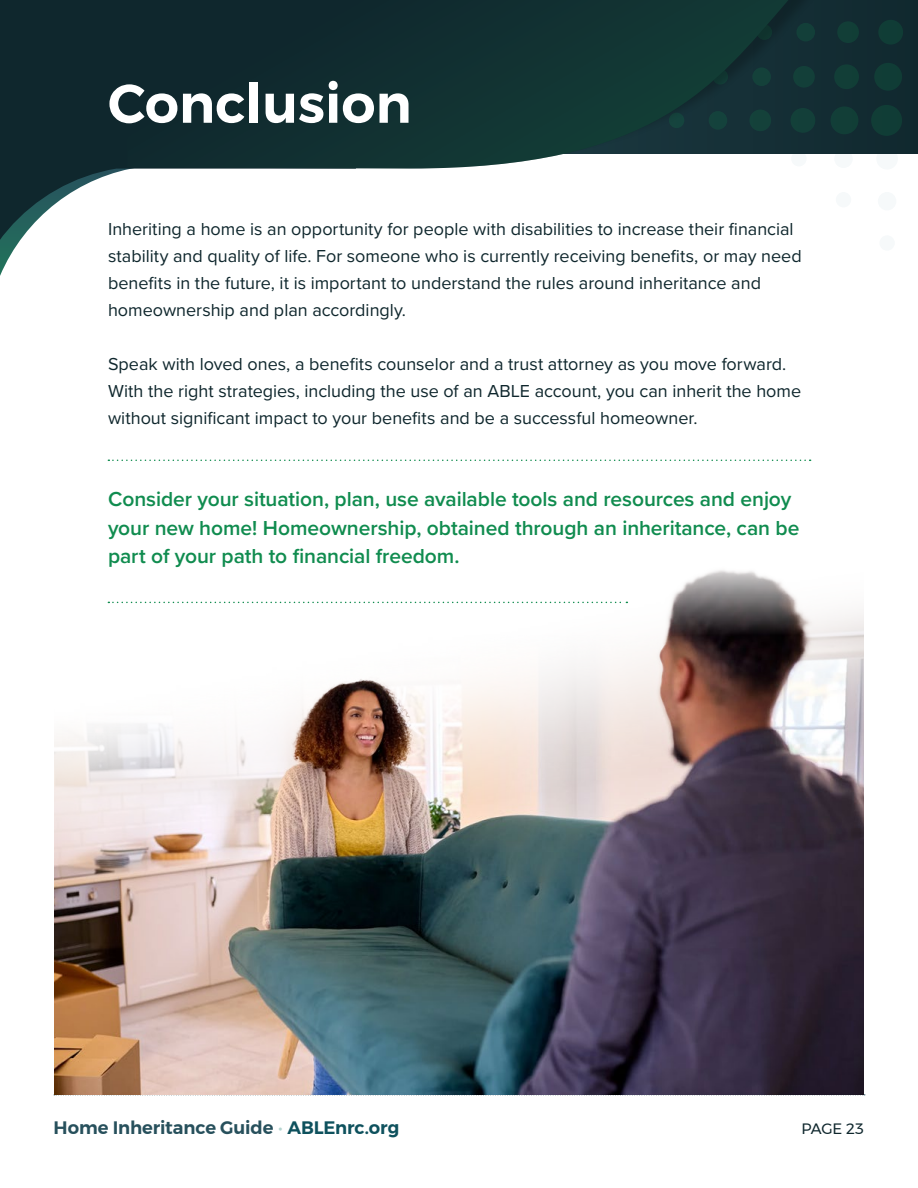
<style>
.page{position:relative;width:918px;height:1188px;background:#fff}
.page>*{position:absolute;margin:0;border:0;box-sizing:border-box;transform-origin:0 0}
.t1{font:600 54px "Montserrat";color:#fff}
.t2{font:600 21px/28.5px "Proxima Nova";letter-spacing:-.005em;color:#108c4f}
.t3{font:18px/27px "Proxima Nova";color:#0f272d}
.t4{font:600 18px "Montserrat";letter-spacing:-.005em;color:#27505c}
.t5{font:15px "Montserrat";letter-spacing:-.02em;color:#0f272d}
.s1{font-weight:400;color:#b5d5d0}
.s2{color:#0e515d}
</style>
<div class="page">
<svg style="left:108px;top:460px;width:703px;height:1px"></svg>
<div style="left:876px;top:148px;width:22px;height:22px;background:#f6f9fa;border-radius:50%"></div>
<div style="left:878px;top:192px;width:18px;height:19px;background:#f6f9fa;border-radius:50%"></div>
<div style="left:879px;top:235px;width:16px;height:16px;background:#f6f9fa;border-radius:50%"></div>
<div style="left:836px;top:192px;width:15px;height:15px;background:#f6f9fa;border-radius:50%"></div>
<div style="left:460px;top:0;width:458px;height:153px;background:#10292f"></div>
<svg style="left:0;top:0;width:129px;height:276px;fill:#0f272d"></svg>
<svg style="left:859px;top:20px;width:48px;height:134px"></svg>
<svg style="left:127px;top:0;width:732px;height:169px"></svg>
<img style="left:53px;top:570px;width:813px;height:526px">
<h2 class="t1" style="left:108px;top:61px;width:305px">Conclusion</h2>
<p class="t3" style="left:108px;top:214px;width:695px">Inheriting a home is an opportunity for people with disabilities to increase their financial stability and quality of life. For someone who is currently receiving benefits, or may need benefits in the future, it is important to understand the rules around inheritance and homeownership and plan accordingly.</p>
<p class="t3" style="left:108px;top:349px;width:695px">Speak with loved ones, a benefits counselor and a trust attorney as you move forward.<br>With the right strategies, including the use of an ABLE account, you can inherit the home without significant impact to your benefits and be a successful homeowner.</p>
<p class="t2" style="left:108px;top:484px;width:693px">Consider your situation, plan, use available tools and resources and enjoy your new home! Homeownership, obtained through an inheritance, can be part of your path to financial freedom.</p>
<p class="t4" style="left:54px;top:1113px;width:347px">Home Inheritance Guide <span class="s1">•</span> <span class="s2">ABLEnrc.org</span></p>
<p class="t5" style="left:801px;top:1117px;width:64px">PAGE 23</p>
</div>
